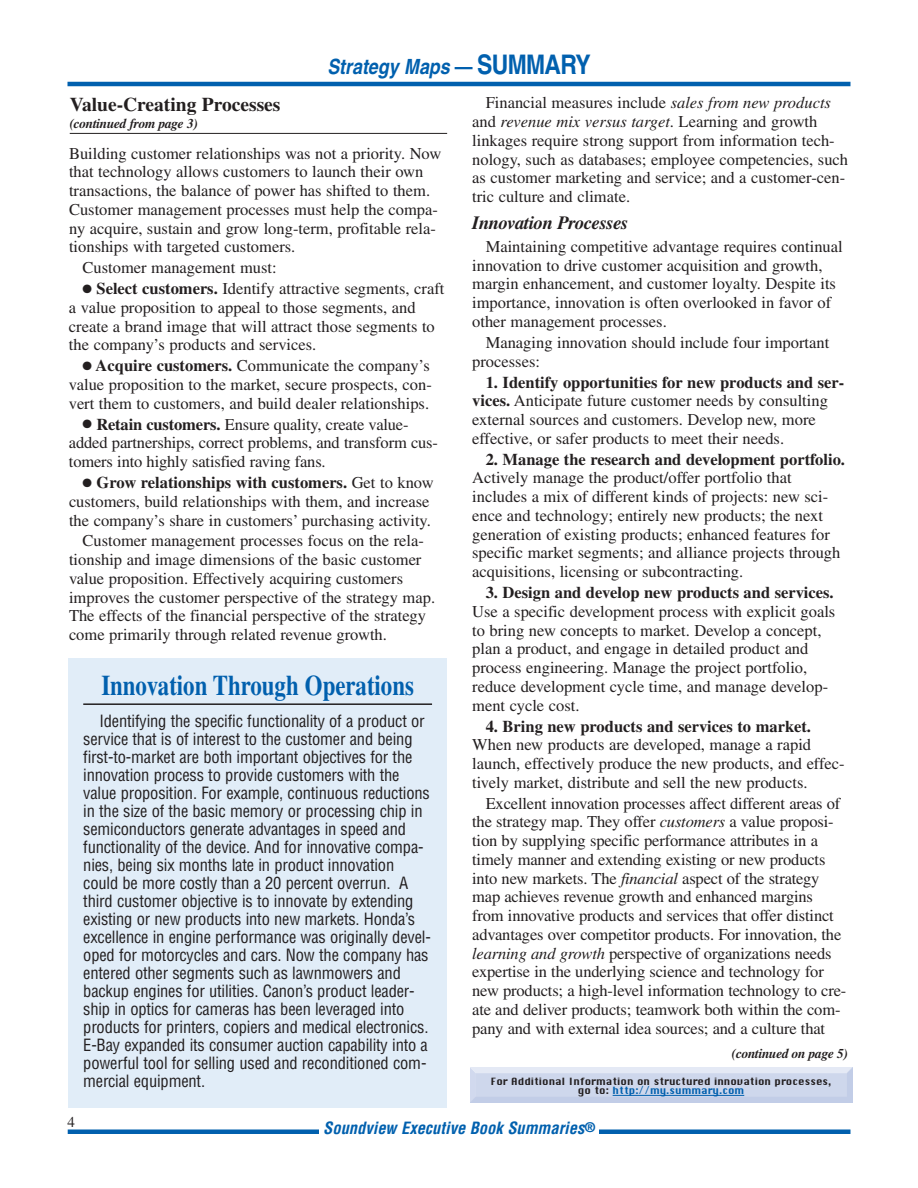
<style>
.page{position:relative;width:918px;height:1188px;background:#fff}
.page>*{position:absolute;margin:0;border:0;box-sizing:border-box;transform-origin:0 0}
.t1{font:700 28.5px "Times";color:#0160ae;scale:.8 1}
.t2{font:italic 700 21px "Helvetica";color:#0160ae;scale:.85 1}
.t3{font:700 19.5px "Times";color:#231f20}
.t4{font:italic 700 18.75px "Times";letter-spacing:-.025em;color:#231f20}
.t5{font:16.5px/18.8px "Times";color:#231f20}
.t6{font:condensed 16.5px/18px "Helvetica";letter-spacing:-.01em;color:#231f20}
.t7{font:700 16.5px "Times";color:#231f20}
.t8{font:italic 700 condensed 16.5px "Helvetica";color:#0160ae}
.t9{font:15px "Times";color:#231f20}
.t10{font:italic 700 13.5px "Times";letter-spacing:-.025em;color:#231f20}
.t11{font:9.75px/9.8px "Chicago";color:#231f20;text-align:center}
.s1{font-style:normal}
.s2{font-style:normal;font-size:27px}
.s3{font-style:italic}
.s4{font-weight:700}
.s5{color:#0160ae}
</style>
<div class="page">
<hr style="left:68px;top:82px;width:782px;height:4px;background:#0160ae">
<hr style="left:70px;top:133px;width:377px;height:1px;background:#231f20">
<div style="left:68px;top:658px;width:379px;height:450px;background:#e1edf8"></div>
<hr style="left:83px;top:703px;width:349px;height:2px;background:#231f20">
<div style="left:68px;top:1129px;width:782px;height:5px;background:#0160ae"></div>
<div style="left:319px;top:1116px;width:280px;height:27px;background:#fff"></div>
<div style="left:471px;top:1066px;width:384px;height:41px;background:linear-gradient(to right,#fff,#fff)"></div>
<img style="left:471px;top:1068px;width:381px;height:35px">
<hr style="left:613px;top:1095px;width:131px;height:1px;background:#0160ae">
<p class="t2" style="left:327px;top:59px;width:311px">Strategy Maps <span class="s1">—</span> <span class="s2">SUMMARY</span></p>
<p class="t5" style="left:472px;top:95px;width:378px;text-indent:14px">Financial measures include <span class="s3">sales from new products </span>and <span class="s3">revenue mix versus target</span>. Learning and growth linkages require strong support from information tech&shy;nology, such as databases; employee competencies, such as customer marketing and service; and a customer-cen&shy;tric culture and climate.</p>
<p class="t4" style="left:472px;top:216px;width:158px">Innovation Processes</p>
<p class="t5" style="left:472px;top:239px;width:372px;text-indent:14px">Maintaining competitive advantage requires continual innovation to drive customer acquisition and growth, margin enhancement, and customer loyalty. Despite its importance, innovation is often overlooked in favor of other management processes.</p>
<p class="t5" style="left:472px;top:335px;width:359px;text-indent:14px">Managing innovation should include four important processes:</p>
<p class="t5" style="left:472px;top:374px;width:374px;text-indent:14px"><span class="s4">1. Identify opportunities for new products and ser&shy;vices.</span> Anticipate future customer needs by consulting external sources and customers. Develop new, more effective, or safer products to meet their needs.</p>
<p class="t7" style="left:486px;top:453px;width:361px">2. Manage the research and development portfolio.</p>
<p class="t5" style="left:472px;top:470px;width:370px">Actively manage the product/offer portfolio that includes a mix of different kinds of projects: new sci&shy;ence and technology; entirely new products; the next generation of existing products; enhanced features for specific market segments; and alliance projects through acquisitions, licensing or subcontracting.</p>
<p class="t7" style="left:486px;top:587px;width:350px">3. Design and develop new products and services.</p>
<p class="t5" style="left:472px;top:604px;width:365px">Use a specific development process with explicit goals to bring new concepts to market. Develop a concept, plan a product, and engage in detailed product and process engineering. Manage the project portfolio, reduce development cycle time, and manage develop&shy;ment cycle cost.</p>
<p class="t7" style="left:486px;top:720px;width:327px">4. Bring new products and services to market.</p>
<p class="t5" style="left:472px;top:737px;width:374px">When new products are developed, manage a rapid launch, effectively produce the new products, and effec&shy;tively market, distribute and sell the new products.</p>
<p class="t5" style="left:472px;top:795px;width:376px;text-indent:14px">Excellent innovation processes affect different areas of the strategy map. They offer <span class="s3">customers</span> a value proposi&shy;tion by supplying specific performance attributes in a timely manner and extending existing or new products into new markets. The <span class="s3">financial</span> aspect of the strategy map achieves revenue growth and enhanced margins from innovative products and services that offer distinct advantages over competitor products. For innovation, the <span class="s3">learning and growth</span> perspective of organizations needs expertise in the underlying science and technology for new products; a high-level information technology to cre&shy;ate and deliver products; teamwork both within the com&shy;pany and with external idea sources; and a culture that</p>
<p class="t3" style="left:70px;top:97px;width:212px">Value-Creating Processes</p>
<p class="t10" style="left:70px;top:118px;width:130px">(continued from page 3)</p>
<p class="t5" style="left:69px;top:145px;width:374px">Building customer relationships was not a priority. Now that technology allows customers to launch their own transactions, the balance of power has shifted to them.<br>Customer management processes must help the compa&shy;ny acquire, sustain and grow long-term, profitable rela&shy;tionships with targeted customers.</p>
<p class="t5" style="left:83px;top:260px;width:196px">Customer management must:</p>
<p class="t5" style="left:69px;top:281px;width:377px;text-indent:14px">● <span class="s4">Select customers.</span> Identify attractive segments, craft a value proposition to appeal to those segments, and create a brand image that will attract those segments to the company’s products and services.</p>
<p class="t5" style="left:69px;top:358px;width:364px;text-indent:14px">● <span class="s4">Acquire customers.</span> Communicate the company’s value proposition to the market, secure prospects, con&shy;vert them to customers, and build dealer relationships.</p>
<p class="t5" style="left:69px;top:416px;width:371px;text-indent:14px">● <span class="s4">Retain customers.</span> Ensure quality, create value&shy;added partnerships, correct problems, and transform cus&shy;tomers into highly satisfied raving fans.</p>
<p class="t5" style="left:69px;top:475px;width:366px;text-indent:13px">● <span class="s4">Grow relationships with customers.</span> Get to know customers, build relationships with them, and increase the company’s share in customers’ purchasing activity.</p>
<p class="t5" style="left:69px;top:533px;width:368px;text-indent:14px">Customer management processes focus on the rela&shy;tionship and image dimensions of the basic customer value proposition. Effectively acquiring customers improves the customer perspective of the strategy map.<br>The effects of the financial perspective of the strategy come primarily through related revenue growth.</p>
<h1 class="t1" style="left:101px;top:675px;width:392px">Innovation Through Operations</h1>
<p class="t6" style="left:83px;top:714px;width:349px;text-indent:16px">Identifying the specific functionality of a product or service that is of interest to the customer and being first-to-market are both important objectives for the innovation process to provide customers with the value proposition. For example, continuous reductions in the size of the basic memory or processing chip in semiconductors generate advantages in speed and functionality of the device. And for innovative compa&shy;nies, being six months late in product innovation could be more costly than a 20 percent overrun. A third customer objective is to innovate by extending existing or new products into new markets. Honda’s excellence in engine performance was originally devel&shy;oped for motorcycles and cars. Now the company has entered other segments such as lawnmowers and backup engines for utilities. Canon’s product leader&shy;ship in optics for cameras has been leveraged into products for printers, copiers and medical electronics.<br>E-Bay expanded its consumer auction capability into a powerful tool for selling used and reconditioned com&shy;mercial equipment.</p>
<p class="t8" style="left:323px;top:1122px;width:273px">Soundview Executive Book Summaries<sup>®</sup></p>
<p class="t10" style="left:732px;top:1049px;width:118px">(continued on page 5)</p>
<p class="t11" style="left:491px;top:1077px;width:342px">For Additional Information on structured innovation processes, go to: <span class="s5">http://my.summary.com</span></p>
<p class="t9" style="left:68px;top:1117px;width:9px">4</p>
</div>
